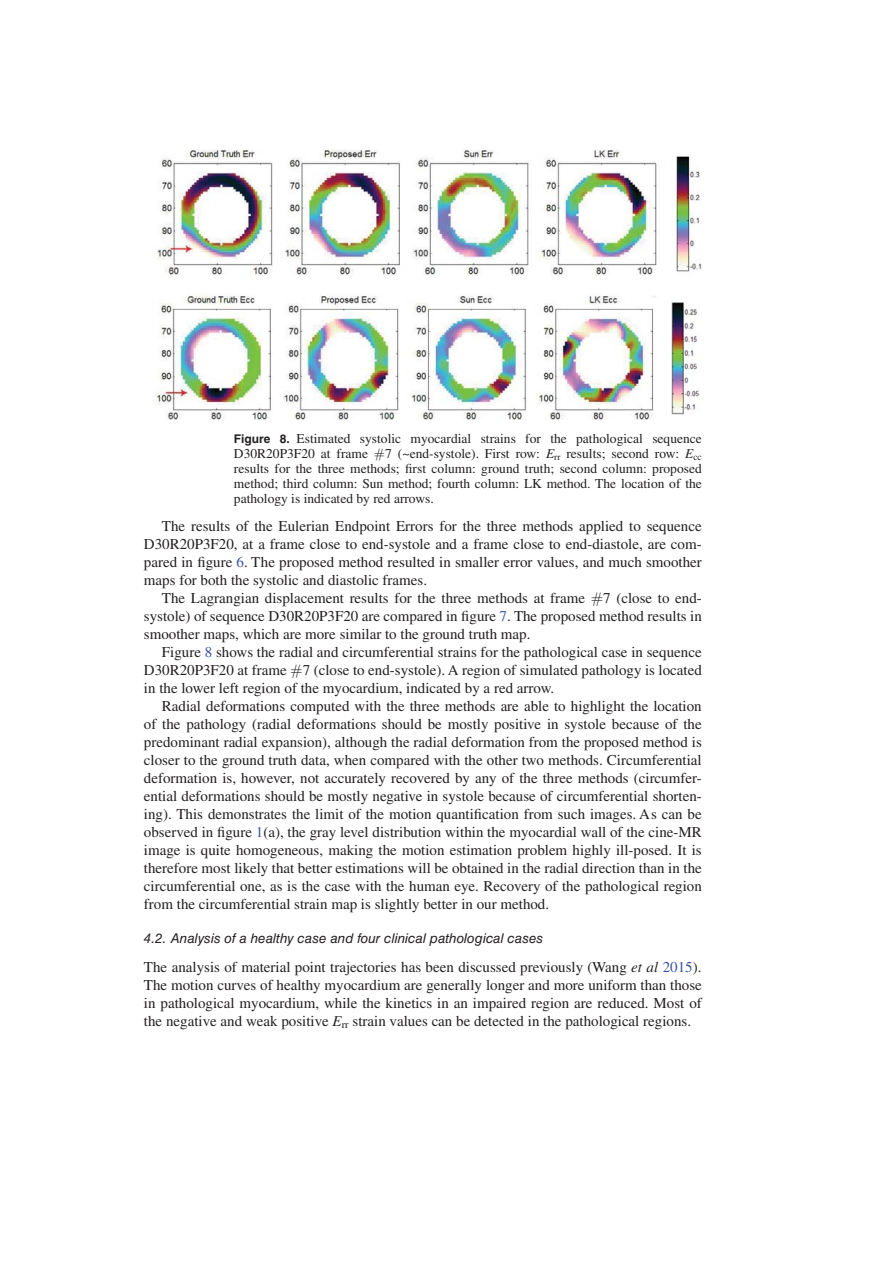
<style>
.page{position:relative;width:893px;height:1263px;background:#fff}
.page>*{position:absolute;margin:0;border:0;box-sizing:border-box;transform-origin:0 0}
.t1{font:15px/18px "Times LT Std";color:#231f20;text-align:justify}
.t2{font:13.5px/15px "Times LT Std";color:#231f20}
.t3{font:italic 13.5px "Helvetica LT Std";color:#231f20}
.s1{font-family:"Helvetica LT Std";font-weight:700;font-size:12px}
.s2{font-style:italic}
.s3{color:#3953a4}
</style>
<div class="page">
<img style="left:153px;top:150px;width:549px;height:270px">
<p class="t2" style="left:234px;top:432px;width:469px"><span class="s1">Figure 8.</span> Estimated systolic myocardial strains for the pathological sequence<br>D30R20P3F20 at frame</p>
<p class="t2" style="left:234px;top:447px;width:469px;text-align:justify;text-indent:151px">7 (~end-systole). First row: <span class="s2">E</span><sub>rr</sub> results; second row: <span class="s2">E</span><sub>cc </sub>results for the three methods; first column: ground truth; second column: proposed method; third column: Sun method; fourth column: LK method. The location of the pathology is indicated by red arrows.</p>
<p class="t1" style="left:144px;top:518px;width:559px;text-indent:18px">The results of the Eulerian Endpoint Errors for the three methods applied to sequence D30R20P3F20, at a frame close to end-systole and a frame close to end-diastole, are com&shy;pared in figure <span class="s3">6</span>. The proposed method resulted in smaller error values, and much smoother maps for both the systolic and diastolic frames.</p>
<p class="t1" style="left:144px;top:590px;width:559px;text-indent:18px">The Lagrangian displacement results for the three methods at frame 7 (close to end&shy;systole) of sequence D30R20P3F20 are compared in figure <span class="s3">7</span>. The proposed method results in smoother maps, which are more similar to the ground truth map.</p>
<p class="t1" style="left:144px;top:644px;width:559px;text-indent:18px">Figure <span class="s3">8</span> shows the radial and circumferential strains for the pathological case in sequence D30R20P3F20 at frame 7 (close to end-systole). A region of simulated pathology is located in the lower left region of the myocardium, indicated by a red arrow.</p>
<p class="t1" style="left:144px;top:698px;width:559px;text-indent:18px">Radial deformations computed with the three methods are able to highlight the location of the pathology (radial deformations should be mostly positive in systole because of the predominant radial expansion), although the radial deformation from the proposed method is closer to the ground truth data, when compared with the other two methods. Circumferential deformation is, however, not accurately recovered by any of the three methods (circumfer&shy;ential deformations should be mostly negative in systole because of circumferential shorten&shy;ing). This demonstrates the limit of the motion quantification from such images. As can be observed in figure <span class="s3">1</span>(a), the gray level distribution within the myocardial wall of the cine-MR image is quite homogeneous, making the motion estimation problem highly ill-posed. It is therefore most likely that better estimations will be obtained in the radial direction than in the circumferential one, as is the case with the human eye. Recovery of the pathological region from the circumferential strain map is slightly better in our method.</p>
<p class="t3" style="left:144px;top:933px;width:401px">4.2. Analysis of a healthy case and four clinical pathological cases</p>
<p class="t1" style="left:144px;top:959px;width:559px">The analysis of material point trajectories has been discussed previously (Wang <span class="s2">et al</span> <span class="s3">2015</span>).<br>The motion curves of healthy myocardium are generally longer and more uniform than those in pathological myocardium, while the kinetics in an impaired region are reduced. Most of the negative and weak positive <span class="s2">E</span><sub>rr</sub> strain values can be detected in the pathological regions.</p>
</div>
